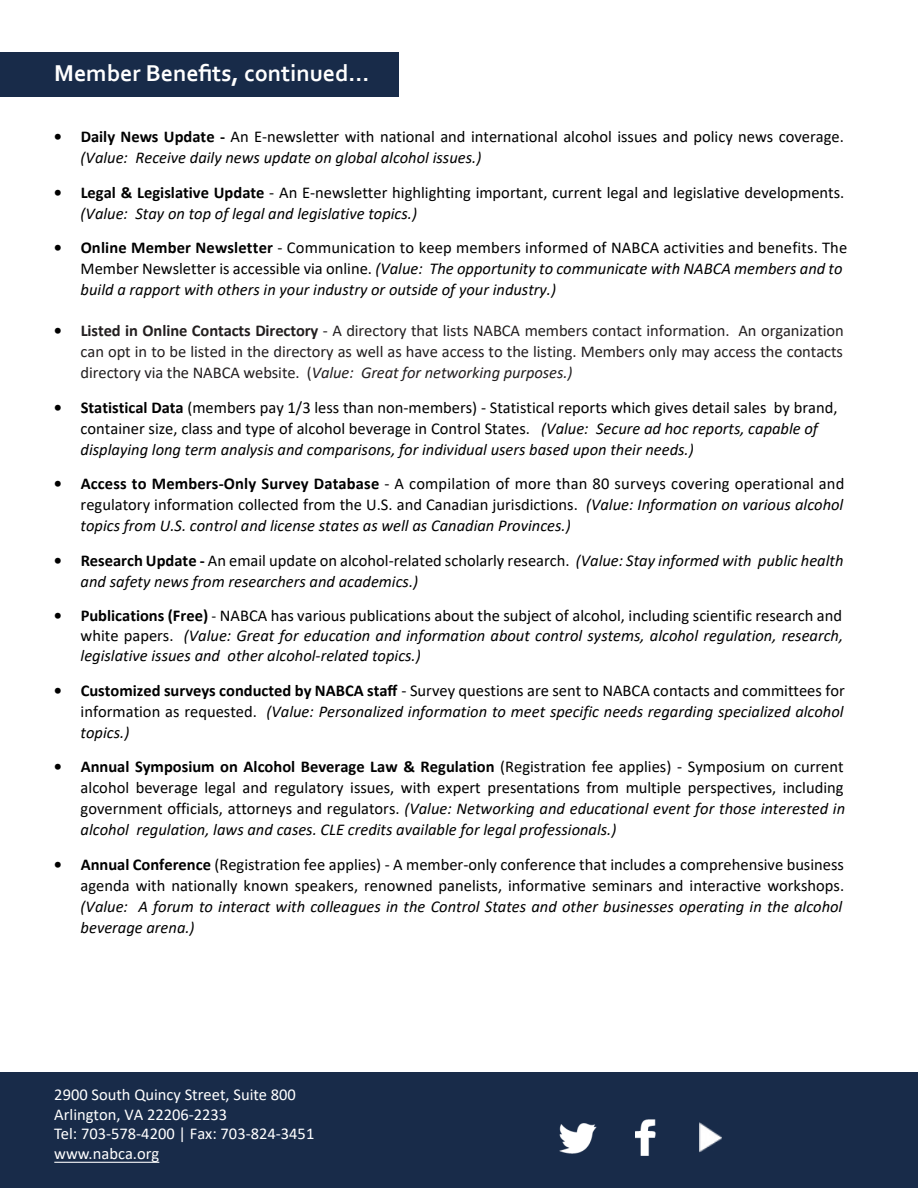
<style>
.page{position:relative;width:918px;height:1188px;background:#fff}
.page>*{position:absolute;margin:0;border:0;box-sizing:border-box;transform-origin:0 0}
.t1{font:700 24px "Corbel";color:#fff}
.t2{font:16.5px/21px "Calibri";color:#000}
.t3{font:italic 16.5px/21px "Calibri";color:#000}
.t4{font:16.5px/21px "Calibri";letter-spacing:-.005em;color:#231f20;text-align:justify}
.t5{font:16.5px/19.5px "Calibri";color:#fff}
.s1{font-weight:700}
.s2{font-style:italic}
.s3{font-weight:700;font-style:normal}
.s4{font-style:normal}
.s5{font-weight:700;color:#000}
.s6{font-family:"Corbel";font-style:normal}
</style>
<div class="page">
<div style="left:0;top:1072px;width:918px;height:116px;background:#182b49"></div>
<img style="left:559px;top:1124px;width:37px;height:30px">
<img style="left:635px;top:1119px;width:20px;height:36px">
<img style="left:700px;top:1122px;width:22px;height:30px">
<div style="left:0;top:52px;width:399px;height:45px;background:#182b49"></div>
<hr style="left:54px;top:1162px;width:105px;height:1px;background:#fff">
<p class="t1" style="left:54px;top:58px;width:317px">Member Benefits, continued...</p>
<p class="t2" style="left:81px;top:126px;width:765px;text-indent:-27px"><span class="s1">• Daily News Update -</span> An E-newsletter with national and international alcohol issues and policy news coverage. <span class="s2">(Value: Receive daily news update on global alcohol issues.)</span></p>
<p class="t2" style="left:81px;top:181px;width:765px;text-indent:-27px"><span class="s1">• Legal &amp; Legislative Update</span> - An E-newsletter highlighting important, current legal and legislative developments. <span class="s2">(Value: Stay on top of legal and legislative topics.)</span></p>
<p class="t3" style="left:81px;top:236px;width:768px;text-indent:-27px"><span class="s3">• Online Member Newsletter</span> <span class="s4">- Communication to keep members informed of NABCA activities and benefits. The<br>Member Newsletter is accessible via online.</span> (Value: The opportunity to communicate with NABCA members and to build a rapport with others in your industry or outside of your industry.)</p>
<p class="t4" style="left:81px;top:320px;width:765px;text-indent:-27px"><span class="s5">•</span> <span class="s1">Listed in Online Contacts Directory</span> - A directory that lists NABCA members contact information. An organization can opt in to be listed in the directory as well as have access to the listing. Members only may access the contacts directory via the NABCA website. (<span class="s2">Value: Great for networking purposes.)</span></p>
<p class="t2" style="left:81px;top:397px;width:758px;text-indent:-27px"><span class="s1">• Statistical Data</span> (members pay 1/3 less than non-members) - Statistical reports which gives detail sales by brand, container size, class and type of alcohol beverage in Control States. <span class="s2">(Value: Secure ad hoc reports, capable of displaying long term analysis and comparisons, for individual users based upon their needs.)</span></p>
<p class="t2" style="left:81px;top:473px;width:765px;text-align:justify;text-indent:-27px"><span class="s1">• Access to Members-Only Survey Database</span> - A compilation of more than 80 surveys covering operational and regulatory information collected from the U.S. and Canadian jurisdictions. <span class="s2">(Value: Information on various alcohol topics from U.S. control and license states as well as Canadian Provinces.)</span></p>
<p class="t3" style="left:81px;top:549px;width:764px;text-indent:-27px"><span class="s3">• Research Update -</span> <span class="s4">An email update on alcohol-related scholarly research.</span> (Value: Stay informed with public health and safety news from researchers and academics.)</p>
<p class="t3" style="left:81px;top:604px;width:764px;line-height:20.2px;text-align:justify;text-indent:-27px"><span class="s3">• Publications (Free)</span> <span class="s6">-</span> <span class="s4">NABCA has various publications about the subject of alcohol, including scientific research and white papers.</span> (Value: Great for education and information about control systems, alcohol regulation, research, legislative issues and other alcohol-related topics.)</p>
<p class="t3" style="left:81px;top:679px;width:766px;text-align:justify;text-indent:-27px"><span class="s3">• Customized surveys conducted by NABCA staff</span> <span class="s4">- Survey questions are sent to NABCA contacts and committees for information as requested.</span> (Value: Personalized information to meet specific needs regarding specialized alcohol topics.)</p>
<p class="t2" style="left:81px;top:756px;width:766px;text-align:justify;text-indent:-27px"><span class="s1">• Annual Symposium on Alcohol Beverage Law &amp; Regulation</span> (Registration fee applies) - Symposium on current alcohol beverage legal and regulatory issues, with expert presentations from multiple perspectives, including government officials, attorneys and regulators. <span class="s2">(Value: Networking and educational event for those interested in alcohol regulation, laws and cases. CLE credits available for legal professionals.)</span></p>
<p class="t2" style="left:81px;top:853px;width:765px;text-align:justify;text-indent:-27px"><span class="s1">• Annual Conference</span> (Registration fee applies) - A member-only conference that includes a comprehensive business agenda with nationally known speakers, renowned panelists, informative seminars and interactive workshops. <span class="s2">(Value: A forum to interact with colleagues in the Control States and other businesses operating in the alcohol beverage arena.)</span></p>
<p class="t5" style="left:54px;top:1085px;width:262px">2900 South Quincy Street, Suite 800<br>Arlington, VA 22206-2233<br>Tel: 703-578-4200 | Fax: 703-824-3451 www.nabca.org</p>
</div>
